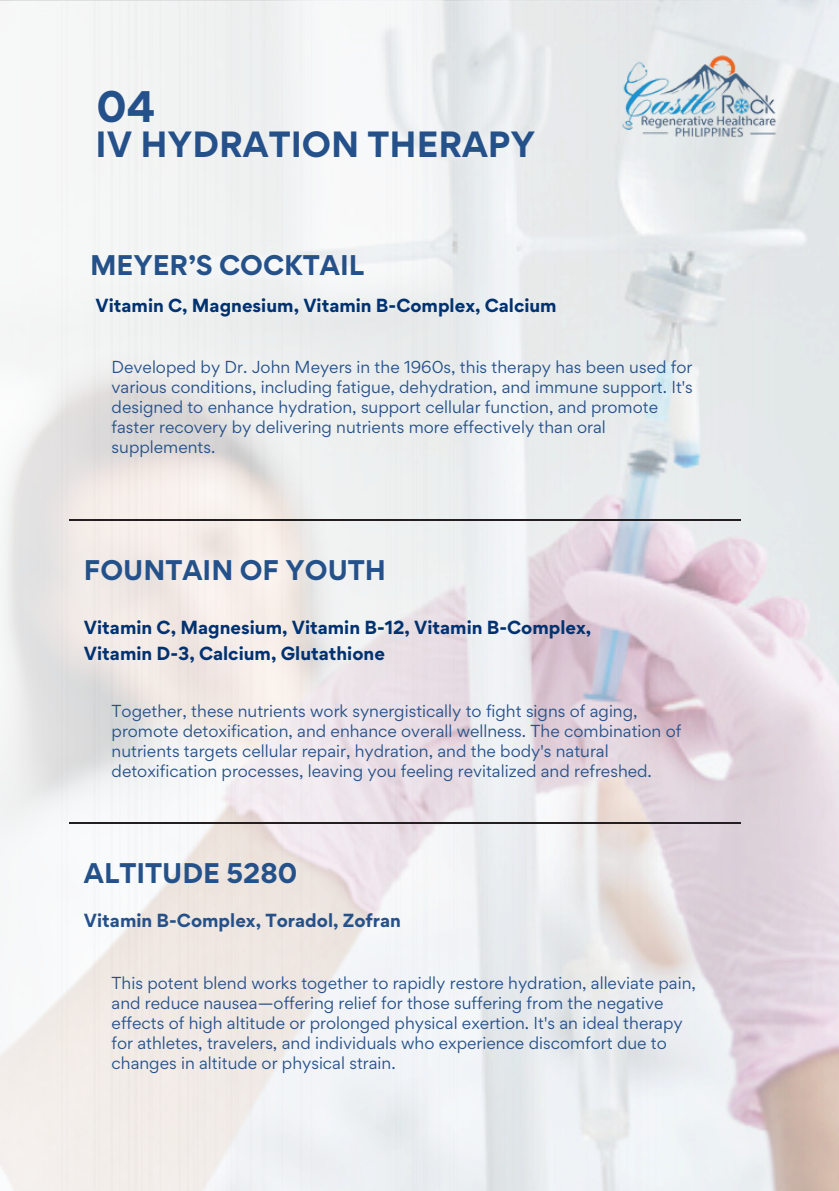
<style>
.page{position:relative;width:839px;height:1191px;background:#fff}
.page>*{position:absolute;margin:0;border:0;box-sizing:border-box;transform-origin:0 0}
.t1{font:700 39.4px "Gordita";color:#25518a}
.t2{font:700 32.6px "Gordita";color:#25518a}
.t3{font:700 25.4px "Gordita";color:#25518a}
.t4{font:700 17px/25.4px "Gordita";color:#003170}
.t5{font:700 17px "Gordita";color:#25518a}
.t6{font:15.4px/20px "Gordita";color:#25518a}
</style>
<div class="page">
<img style="left:0;top:2px;width:838px;height:1189px">
<img style="left:613px;top:39px;width:172px;height:113px">
<hr style="left:69px;top:520px;width:336px;height:1px;background:#231f20">
<hr style="left:405px;top:520px;width:336px;height:1px;background:#231f20">
<hr style="left:69px;top:823px;width:336px;height:1px;background:#231f20">
<hr style="left:405px;top:823px;width:336px;height:1px;background:#231f20">
<p class="t1" style="left:96px;top:80px;width:61px">04</p>
<p class="t2" style="left:95px;top:122px;width:441px">IV HYDRATION THERAPY</p>
<p class="t3" style="left:90px;top:248px;width:275px">MEYER’S COCKTAIL</p>
<p class="t4" style="left:95px;top:292px;width:462px">Vitamin C, Magnesium, Vitamin B-Complex, Calcium</p>
<h1 class="t6" style="left:112px;top:357px;width:583px">Developed by Dr. John Meyers in the 1960s, this therapy has been used for various conditions, including fatigue, dehydration, and immune support. It's designed to enhance hydration, support cellular function, and promote faster recovery by delivering nutrients more effectively than oral supplements.</h1>
<p class="t3" style="left:84px;top:553px;width:303px">FOUNTAIN OF YOUTH</p>
<h2 class="t4" style="left:84px;top:615px;width:509px">Vitamin C, Magnesium, Vitamin B-12, Vitamin B-Complex,<br>Vitamin D-3, Calcium, Glutathione</h2>
<h3 class="t6" style="left:112px;top:701px;width:571px">Together, these nutrients work synergistically to fight signs of aging, promote detoxification, and enhance overall wellness. The combination of nutrients targets cellular repair, hydration, and the body's natural detoxification processes, leaving you feeling revitalized and refreshed.</h3>
<p class="t3" style="left:84px;top:856px;width:215px">ALTITUDE 5280</p>
<p class="t5" style="left:84px;top:909px;width:318px">Vitamin B-Complex, Toradol, Zofran</p>
<p class="t6" style="left:112px;top:973px;width:586px">This potent blend works together to rapidly restore hydration, alleviate pain, and reduce nausea—offering relief for those suffering from the negative effects of high altitude or prolonged physical exertion. It's an ideal therapy for athletes, travelers, and individuals who experience discomfort due to changes in altitude or physical strain.</p>
</div>
